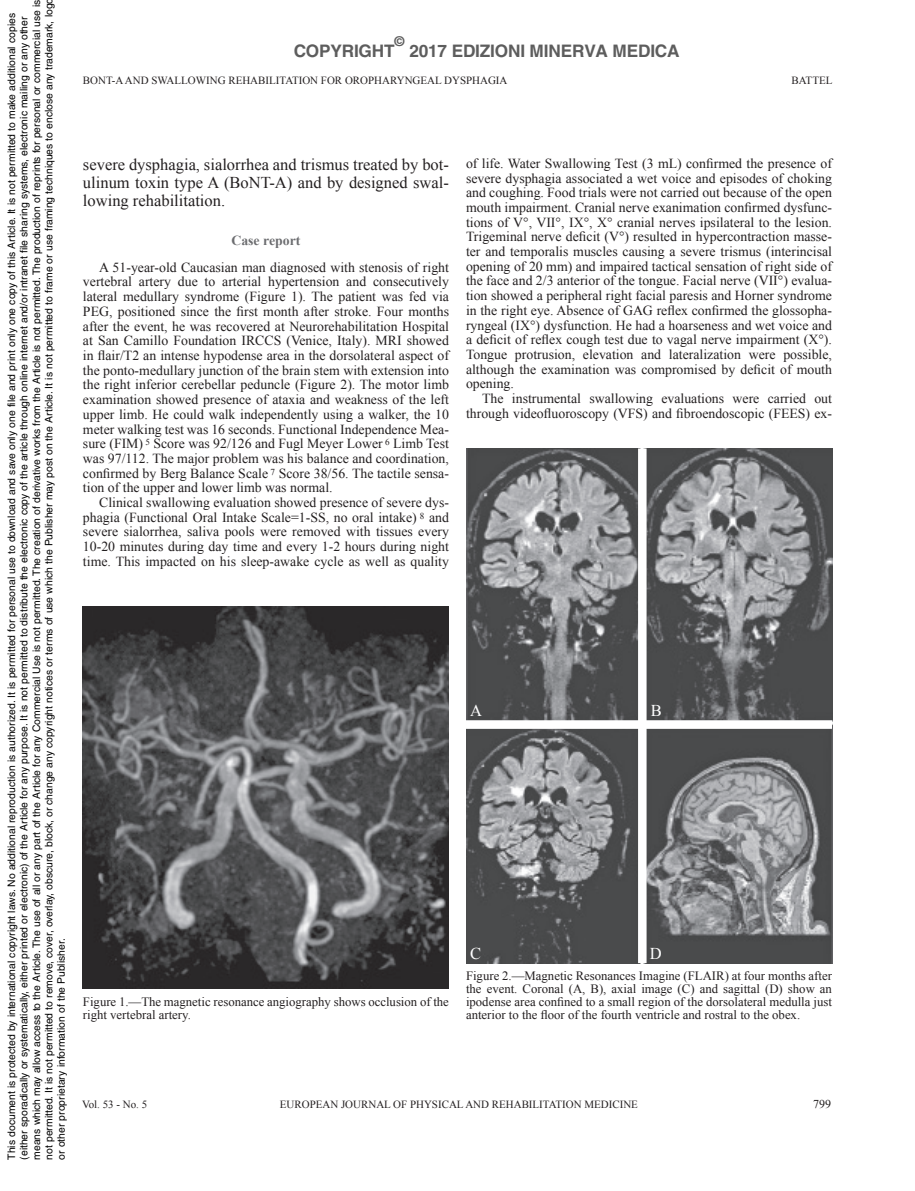
<style>
.page{position:relative;width:915px;height:1191px;background:#fff}
.page>*{position:absolute;margin:0;border:0;box-sizing:border-box;transform-origin:0 0}
.t1{font:700 17.25px "Helvetica";letter-spacing:-.01em;color:#5d5d5d}
.t2{font:16.5px/18.1px "Times New Roman";color:#231f20;text-align:justify}
.t3{font:16.5px "Times New Roman";color:#fff}
.t4{font:13.8px/14.7px "Times New Roman";color:#231f20;text-align:justify}
.t5{font:700 13.8px "Times New Roman";color:#6c6d70}
.t6{font:700 13.5px "Helvetica";color:#5d5d5d}
.t7{font:12.75px/12.8px "Times New Roman";color:#231f20}
.t8{font:12px "Times New Roman";color:#231f20}
.t9{font:10.95px "Times New Roman";color:#231f20}
.t10{font:10.35px/12.5px "Helvetica";color:#000}
</style>
<div class="page">
<img style="left:83px;top:606px;width:366px;height:382px">
<img style="left:466px;top:448px;width:365px;height:515px">
<div style="left:637px;top:448px;width:9px;height:515px;background:#fff"></div>
<div style="left:466px;top:720px;width:365px;height:9px;background:#fff"></div>
<p class="t10" style="left:6px;top:1159px;width:1163px;rotate:-90deg">This document is protected by international copyright laws. No additional reproduction is authorized. It is permitted for personal use to download and save only one file and print only one copy of this Article. It is not permitted to make additional copies (either sporadically or systematically, either printed or electronic) of the Article for any purpose. It is not permitted to distribute the electronic copy of the article through online internet and/or intranet file sharing systems, electronic mailing or any other means which may allow access to the Article. The use of all or any part of the Article for any Commercial Use is not permitted. The creation of derivative works from the Article is not permitted. The production of reprints for personal or commercial use is not permitted. It is not permitted to remove, cover, overlay, obscure, block, or change any copyright notices or terms of use which the Publisher may post on the Article. It is not permitted to frame or use framing techniques to enclose any trademark, logo or other proprietary information of the Publisher.</p>
<p class="t6" style="left:394px;top:36px;width:11px">©</p>
<p class="t1" style="left:293px;top:45px;width:102px">COPYRIGHT</p>
<p class="t1" style="left:409px;top:45px;width:272px">2017 EDIZIONI MINERVA MEDICA</p>
<p class="t9" style="left:83px;top:73px;width:9px">BONT</p>
<p class="t9" style="left:112px;top:73px;width:22px">-AAND</p>
<p class="t9" style="left:151px;top:73px;width:24px">SWALLO</p>
<p class="t9" style="left:196px;top:73px;width:52px">WING REHABILITATION</p>
<p class="t9" style="left:321px;top:73px;width:9px">FOR</p>
<p class="t9" style="left:345px;top:73px;width:9px">OROPHARYN</p>
<p class="t9" style="left:412px;top:73px;width:40px">GEAL DYSPHA</p>
<p class="t9" style="left:488px;top:73px;width:83px">GIA BATT</p>
<p class="t9" style="left:818px;top:73px;width:14px">EL</p>
<p class="t2" style="left:83px;top:155px;width:367px">severe dysphagia, sialorrhea and trismus treated by bot&shy;ulinum toxin type A (BoNT-A) and by designed swal&shy;lowing rehabilitation.</p>
<p class="t5" style="left:231px;top:231px;width:71px">Case report</p>
<p class="t4" style="left:83px;top:260px;width:367px;text-indent:16px">A 51-year-old Caucasian man diagnosed with stenosis of right vertebral artery due to arterial hypertension and consecutively lateral medullary syndrome (Figure 1). The patient was fed via PEG, positioned since the first month after stroke. Four months after the event, he was recovered at Neurorehabilitation Hospital at San Camillo Foundation IRCCS</p>
<p class="t4" style="left:83px;top:333px;width:367px;text-indent:203px">(Venice, Italy). MRI showed in flair/T2 an intense hypodense area in the dorsolateral aspect of the ponto-medullary junction of the brain stem with extension into the right inferior cerebellar peduncle (Figure 2). The motor limb examination showed presence of ataxia and weakness of the left upper limb. He could walk independently using a walker, the 10 meter walking test was 16 seconds. Functional Independence Mea&shy;sure (FIM) <sup>5</sup> Score was 92/126 and Fugl Meyer Lower <sup>6</sup> Limb Test was 97/112. The major problem was his balance and coordination, confirmed by Berg Balance Scale <sup>7</sup> Score 38/56. The tactile sensa&shy;tion of the upper and lower limb was normal.</p>
<p class="t4" style="left:83px;top:495px;width:367px;text-indent:16px">Clinical swallowing evaluation showed presence of severe dys&shy;phagia (Functional Oral Intake Scale=1-SS , no oral intake) <sup>8</sup> and severe sialorrhea, saliva pools were removed with tissues every 10-20 minutes during day time and every 1-2 hours during night time. This impacted on his sleep-awake cycle as well as quality</p>
<p class="t4" style="left:466px;top:156px;width:369px">of life. Water Swallowing Test (3 mL) confirmed the presence of severe dysphagia associated a wet voice and episodes of choking and coughing. Food trials were not carried out because of the open mouth impairment. Cranial nerve exanimation confirmed dysfunc&shy;tions of V°, VII°, IX°, X° cranial nerves ipsilateral to the lesion.<br>Trigeminal nerve deficit (V°) resulted in hypercontraction masse&shy;ter and temporalis muscles causing a severe trismus (interincisal opening of 20 mm) and impaired tactical sensation of right side of the face and 2/3 anterior of the tongue. Facial nerve (VII °) evalua&shy;tion showed a peripheral right facial paresis and Horner syndrome in the right eye. Absence of GAG reflex confirmed the glossopha&shy;ryngeal (IX°) dysfunction. He had a hoarseness and wet voice and a deficit of reflex cough test due to vagal nerve impairment (X°).<br>Tongue protrusion, elevation and lateralization were possible, although the examination was compromised by deficit of mouth opening.</p>
<p class="t4" style="left:466px;top:391px;width:367px;text-align:right">The instrumental swallowing evaluations were carried out through videofluoroscopy (VFS) and fibroendoscopic (FEES) ex-</p>
<p class="t3" style="left:470px;top:699px;width:13px">A</p>
<p class="t3" style="left:650px;top:699px;width:11px">B</p>
<p class="t7" style="left:83px;top:995px;width:367px">Figure 1.—The magnetic resonance angiography shows occlusion of the right vertebral artery.</p>
<p class="t3" style="left:470px;top:942px;width:11px">C</p>
<p class="t3" style="left:649px;top:942px;width:13px">D</p>
<p class="t7" style="left:466px;top:969px;width:367px;text-align:justify;text-indent:258px">) at four months after the event. Coronal (A, B), axial image (C) and sagittal (D) show an ipodense area confined to a small region of the dorsolateral medulla just anterior to the floor of the fourth ventricle and rostral to the obex.</p>
<p class="t7" style="left:466px;top:969px;width:230px">Figure 2.—Magnetic Resonances Imagine (FLAIR</p>
<p class="t9" style="left:82px;top:1097px;width:66px">Vol. 53 - No. 5</p>
<p class="t9" style="left:280px;top:1097px;width:357px">European Journal of Physical and Rehabilitation Medicine</p>
<p class="t8" style="left:813px;top:1096px;width:19px">799</p>
</div>
